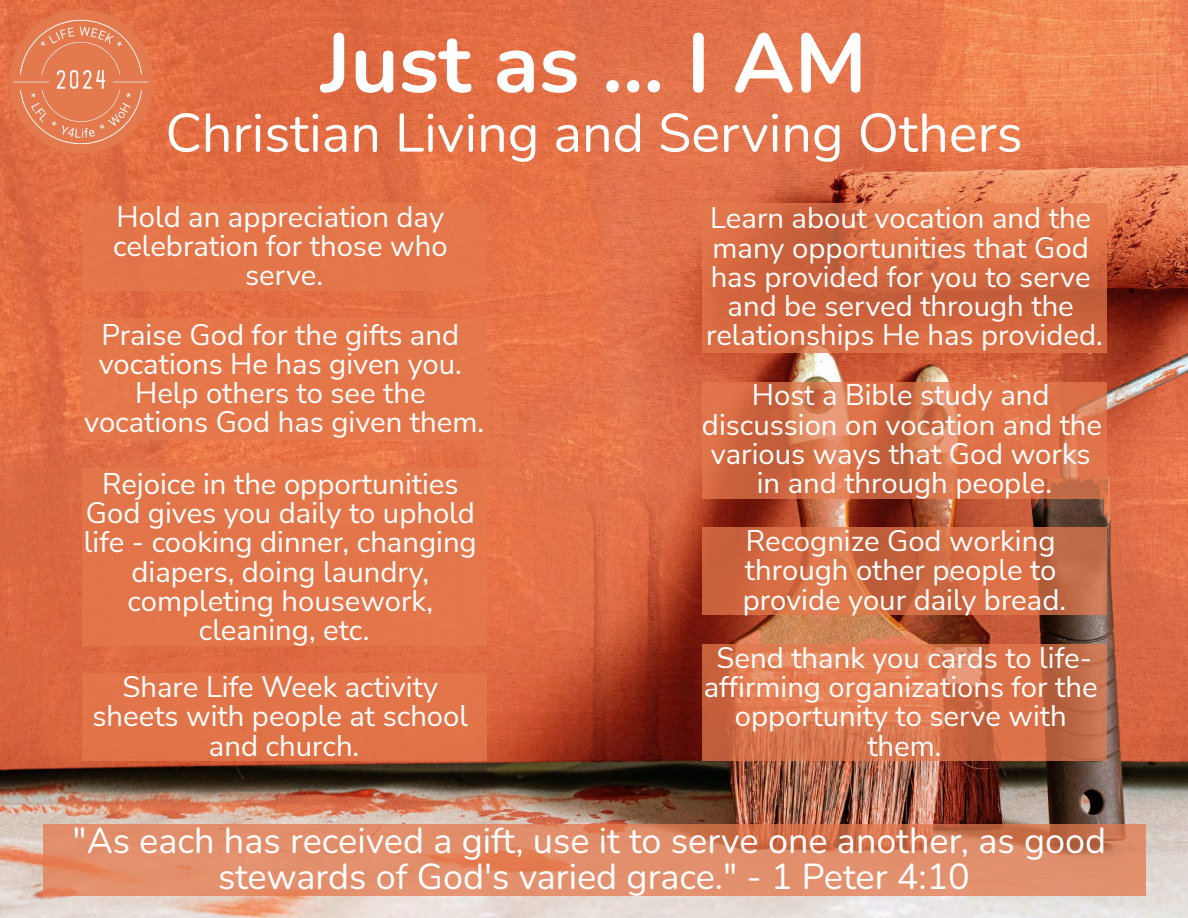
<style>
.page{position:relative;width:1188px;height:918px;background:#fff}
.page>*{position:absolute;margin:0;border:0;box-sizing:border-box;transform-origin:0 0}
.t1{font:700 83.25px "Nunito";color:#fff}
.t2{font:54px "Nunito";color:#fff}
.t3{font:36px/36px "Nunito";color:#fff;text-align:center}
.t4{font:29.25px/29.2px "Nunito Sans";color:#fff;text-align:center}
</style>
<div class="page">
<img style="left:0;top:0;width:1188px;height:918px">
<svg style="left:702px;top:203px;width:405px;height:150px;background:#d46942"></svg>
<div style="left:82px;top:319px;width:405px;height:121px;background:#e4794d"></div>
<svg style="left:43px;top:824px;width:1103px;height:72px;background:#df8966"></svg>
<svg style="left:702px;top:382px;width:405px;height:117px;background:#d67149"></svg>
<svg style="left:702px;top:644px;width:405px;height:117px;background:#d5734d"></svg>
<div style="left:82px;top:673px;width:405px;height:88px;background:#e4794d"></div>
<div style="left:82px;top:468px;width:405px;height:178px;background:#e4794d"></div>
<svg style="left:702px;top:528px;width:405px;height:87px;background:#ce6b44"></svg>
<div style="left:82px;top:203px;width:405px;height:88px;background:#e4794d"></div>
<img style="left:0;top:0;width:194px;height:194px">
<p class="t1" style="left:321px;top:8px;width:547px">Just as ... I AM</p>
<p class="t2" style="left:165px;top:97px;width:859px">Christian Living and Serving Others</p>
<p class="t4" style="left:113px;top:203px;width:336px">Hold an appreciation day celebration for those who serve.</p>
<p class="t4" style="left:710px;top:204px;width:382px">Learn about vocation and the many opportunities that God has provided for you to serve and be served through the</p>
<p class="t4" style="left:102px;top:320px;width:359px">Praise God for the gifts and</p>
<p class="t4" style="left:706px;top:321px;width:398px">relationships He has provided.</p>
<p class="t4" style="left:84px;top:350px;width:401px">vocations He has given you.<br>Help others to see the vocations God has given them.</p>
<p class="t4" style="left:702px;top:381px;width:402px">Host a Bible study and discussion on vocation and the various ways that God works in and through people.</p>
<p class="t4" style="left:84px;top:470px;width:394px">Rejoice in the opportunities<br>God gives you daily to uphold life - cooking dinner, changing diapers, doing laundry, completing housework, cleaning, etc.</p>
<p class="t4" style="left:743px;top:527px;width:325px;text-align:left">Recognize God working through other people to provide your daily bread.</p>
<p class="t4" style="left:704px;top:644px;width:395px">Send thank you cards to life&shy;affirming organizations for the opportunity to serve with them.</p>
<p class="t4" style="left:93px;top:673px;width:377px">Share Life Week activity sheets with people at school and church.</p>
<p class="t3" style="left:73px;top:823px;width:1035px">"As each has received a gift, use it to serve one another, as good stewards of God's varied grace." - 1 Peter 4:10</p>
</div>
